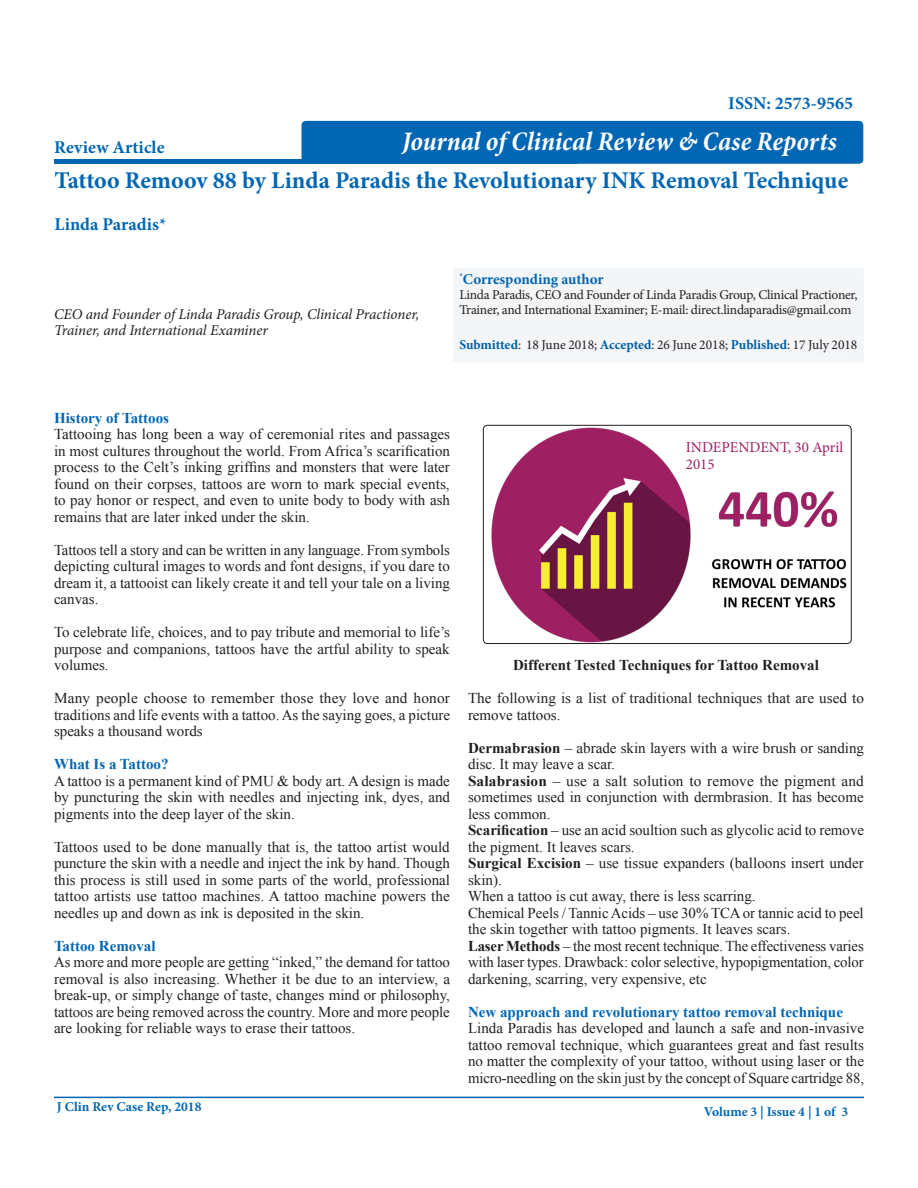
<style>
.page{position:relative;width:918px;height:1188px;background:#fff}
.page>*{position:absolute;margin:0;border:0;box-sizing:border-box;transform-origin:0 0}
.t1{font:italic 700 condensed 27px "Minion Pro";color:#fff}
.t2{font:700 24px "Minion Pro";color:#0166b3}
.t3{font:700 18px "Minion Pro";color:#0166b3}
.t4{font:15px/16.5px "Times New Roman";color:#231f20;text-align:justify}
.t5{font:700 15px "Times New Roman";color:#0166b3}
.t6{font:italic 15px/16.5px "Minion Pro";letter-spacing:-.01em;color:#231f20}
.t7{font:700 15px "Times New Roman";color:#231f20}
.t8{font:15px/16.5px "Minion Pro";color:#9f1f63}
.t9{font:700 15px "Minion Pro";color:#0166b3}
.t10{font:13.5px/15px "Minion Pro";letter-spacing:-.02em;color:#231f20}
.t11{font:13.5px "Minion Pro";color:#231f20}
.t12{font:700 13.5px "Minion Pro";color:#0166b3}
.s1{font-weight:700;color:#005ea4}
.s2{font-weight:700}
</style>
<div class="page">
<div style="left:302px;top:121px;width:561px;height:43px;background:#0166b3;border-radius:4px"></div>
<svg style="left:54px;top:159px;width:250px;height:5px"></svg>
<hr style="left:54px;top:1097px;width:810px;height:1px;background:#0166b3">
<div style="left:448px;top:262px;width:418px;height:102px;background:#f3f5f7"></div>
<img style="left:491px;top:426px;width:360px;height:218px">
<div style="left:483px;top:425px;width:368px;height:219px;border:1px solid #231f20;border-radius:4px"></div>
<p class="t3" style="left:54px;top:135px;width:112px">Review Article</p>
<p class="t3" style="left:728px;top:90px;width:126px">ISSN: 2573-9565</p>
<p class="t1" style="left:402px;top:122px;width:436px">Journal of Clinical Review &amp; Case Reports</p>
<p class="t2" style="left:55px;top:164px;width:795px">Tattoo Remoov 88 by Linda Paradis the Revolutionary INK Removal Technique</p>
<p class="t3" style="left:55px;top:212px;width:113px">Linda Paradis*</p>
<p class="t6" style="left:54px;top:306px;width:367px">CEO and Founder of Linda Paradis Group, Clinical Practioner,<br>Trainer, and International Examiner</p>
<p class="t9" style="left:459px;top:269px;width:146px"><sup>*</sup>Corresponding author</p>
<p class="t10" style="left:459px;top:288px;width:400px">Linda Paradis, CEO and Founder of Linda Paradis Group, Clinical Practioner,<br>Trainer, and International Examiner; E-mail: direct.lindaparadis@gmail.com</p>
<p class="t11" style="left:459px;top:336px;width:400px"><span class="s1">Submitted</span>: 18 June 2018; <span class="s1">Accepted</span>: 26 June 2018; <span class="s1">Published</span>: 17 July 2018</p>
<p class="t5" style="left:54px;top:407px;width:117px">History of Tattoos</p>
<p class="t4" style="left:54px;top:426px;width:398px">Tattooing has long been a way of ceremonial rites and passages in most cultures throughout the world. From Africa’s scarification process to the Celt’s inking griffins and monsters that were later found on their corpses, tattoos are worn to mark special events, to pay honor or respect, and even to unite body to body with ash remains that are later inked under the skin.</p>
<p class="t4" style="left:54px;top:541px;width:398px">Tattoos tell a story and can be written in any language. From symbols depicting cultural images to words and font designs, if you dare to dream it, a tattooist can likely create it and tell your tale on a living canvas.</p>
<p class="t4" style="left:54px;top:624px;width:398px">To celebrate life, choices, and to pay tribute and memorial to life’s purpose and companions, tattoos have the artful ability to speak volumes.</p>
<p class="t4" style="left:54px;top:690px;width:398px">Many people choose to remember those they love and honor traditions and life events with a tattoo. As the saying goes, a picture speaks a thousand words</p>
<p class="t5" style="left:54px;top:754px;width:116px">What Is a Tattoo?</p>
<p class="t4" style="left:54px;top:772px;width:398px">A tattoo is a permanent kind of PMU &amp; body art. A design is made by puncturing the skin with needles and injecting ink, dyes, and pigments into the deep layer of the skin.</p>
<p class="t4" style="left:54px;top:838px;width:398px">Tattoos used to be done manually that is, the tattoo artist would puncture the skin with a needle and inject the ink by hand. Though this process is still used in some parts of the world, professional tattoo artists use tattoo machines. A tattoo machine powers the needles up and down as ink is deposited in the skin.</p>
<p class="t5" style="left:54px;top:935px;width:103px">Tattoo Removal</p>
<p class="t4" style="left:54px;top:954px;width:398px">As more and more people are getting “inked,” the demand for tattoo removal is also increasing. Whether it be due to an interview, a break-up, or simply change of taste, changes mind or philosophy, tattoos are being removed across the country. More and more people are looking for reliable ways to erase their tattoos.</p>
<p class="t12" style="left:57px;top:1098px;width:146px">J Clin Rev Case Rep, 2018</p>
<p class="t8" style="left:686px;top:439px;width:159px">INDEPENDENT, 30 April<br>2015</p>
<p class="t7" style="left:513px;top:655px;width:307px">Different Tested Techniques for Tattoo Removal</p>
<p class="t4" style="left:468px;top:690px;width:397px">The following is a list of traditional techniques that are used to remove tattoos.</p>
<p class="t4" style="left:468px;top:739px;width:398px"><span class="s2">Dermabrasion</span> – abrade skin layers with a wire brush or sanding disc. It may leave a scar.</p>
<p class="t4" style="left:468px;top:772px;width:397px"><span class="s2">Salabrasion</span> – use a salt solution to remove the pigment and sometimes used in conjunction with dermbrasion. It has become less common.</p>
<p class="t4" style="left:468px;top:822px;width:398px"><span class="s2">Scarification</span> – use an acid soultion such as glycolic acid to remove the pigment. It leaves scars.</p>
<p class="t4" style="left:468px;top:855px;width:397px"><span class="s2">Surgical Excision</span> – use tissue expanders (balloons insert under skin).</p>
<p class="t4" style="left:468px;top:888px;width:289px">When a tattoo is cut away, there is less scarring.</p>
<p class="t4" style="left:468px;top:904px;width:397px">Chemical Peels / Tannic Acids – use 30% TCA or tannic acid to peel the skin together with tattoo pigments. It leaves scars.</p>
<p class="t4" style="left:468px;top:937px;width:397px"><span class="s2">Laser Methods</span> – the most recent technique. The effectiveness varies with laser types. Drawback: color selective, hypopigmentation, color darkening, scarring, very expensive, etc</p>
<p class="t5" style="left:468px;top:1001px;width:376px">New approach and revolutionary tattoo removal technique</p>
<p class="t4" style="left:468px;top:1020px;width:398px">Linda Paradis has developed and launch a safe and non-invasive tattoo removal technique, which guarantees great and fast results no matter the complexity of your tattoo, without using laser or the micro-needling on the skin just by the concept of Square cartridge 88,</p>
<p class="t12" style="left:704px;top:1102px;width:146px">Volume 3 | Issue 4 | 1 of 3</p>
</div>
